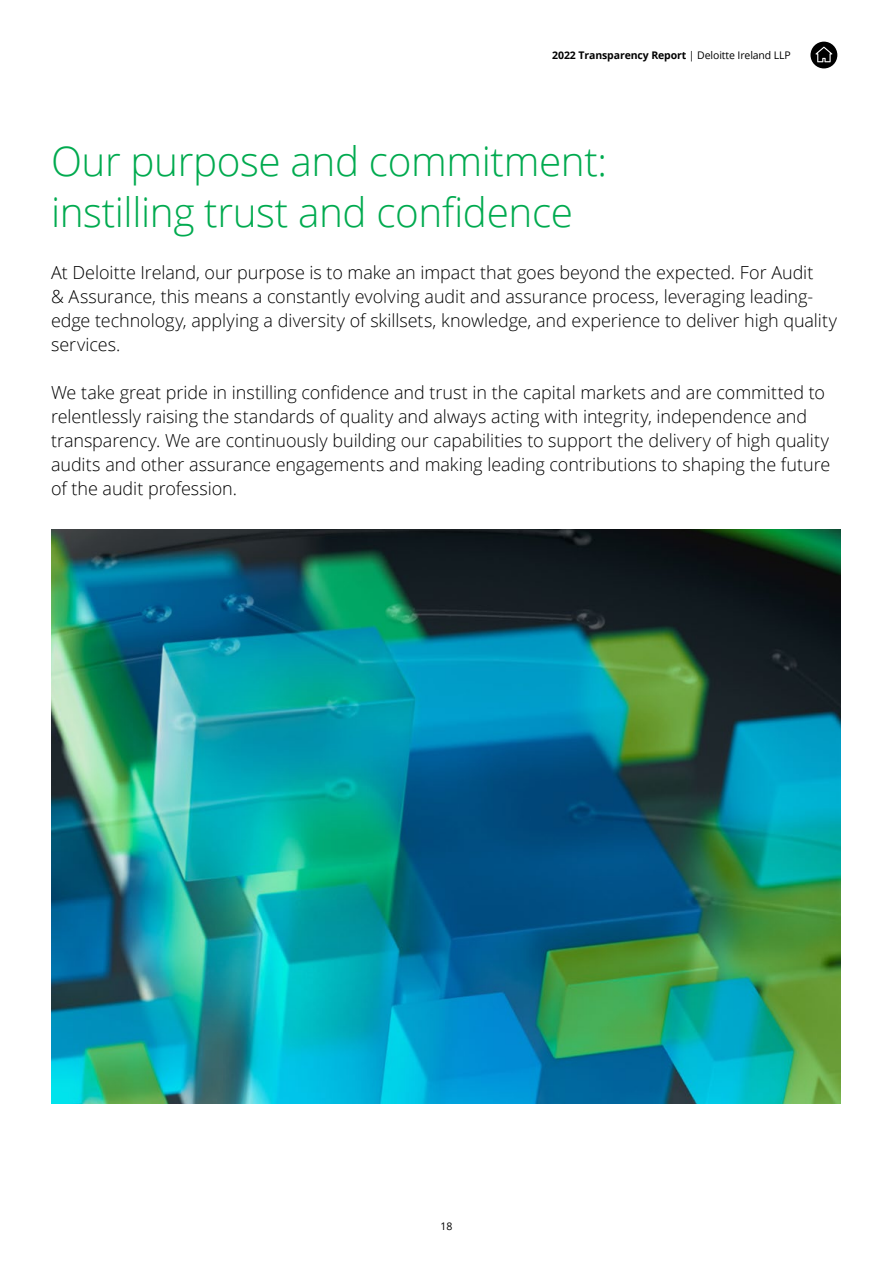
<style>
.page{position:relative;width:893px;height:1263px;background:#fff}
.page>*{position:absolute;margin:0;border:0;box-sizing:border-box;transform-origin:0 0}
.t1{font:300 40.5px/51px "Open Sans";letter-spacing:-.01em;color:#00aa4f}
.t2{font:300 18px/24px "Open Sans";letter-spacing:-.005em;color:#000}
.t3{font:700 10.5px "Open Sans";letter-spacing:-.01em;color:#000}
.t4{font:10.5px "Open Sans";color:#000}
.s1{font-weight:400}
</style>
<div class="page">
<svg style="left:810px;top:42px;width:27px;height:26px"></svg>
<img style="left:51px;top:529px;width:789px;height:574px">
<p class="t3" style="left:552px;top:48px;width:240px">2022 Transparency Report <span class="s1">| Deloitte Ireland LLP</span></p>
<h1 class="t1" style="left:51px;top:135px;width:558px">Our purpose and commitment: instilling trust and confidence</h1>
<p class="t2" style="left:51px;top:260px;width:787px">At Deloitte Ireland, our purpose is to make an impact that goes beyond the expected. For Audit<br>&amp; Assurance, this means a constantly evolving audit and assurance process, leveraging leading&shy;edge technology, applying a diversity of skillsets, knowledge, and experience to deliver high quality services.</p>
<p class="t2" style="left:51px;top:380px;width:781px">We take great pride in instilling confidence and trust in the capital markets and are committed to relentlessly raising the standards of quality and always acting with integrity, independence and transparency. We are continuously building our capabilities to support the delivery of high quality audits and other assurance engagements and making leading contributions to shaping the future of the audit profession.</p>
<p class="t4" style="left:441px;top:1219px;width:13px">18</p>
</div>
